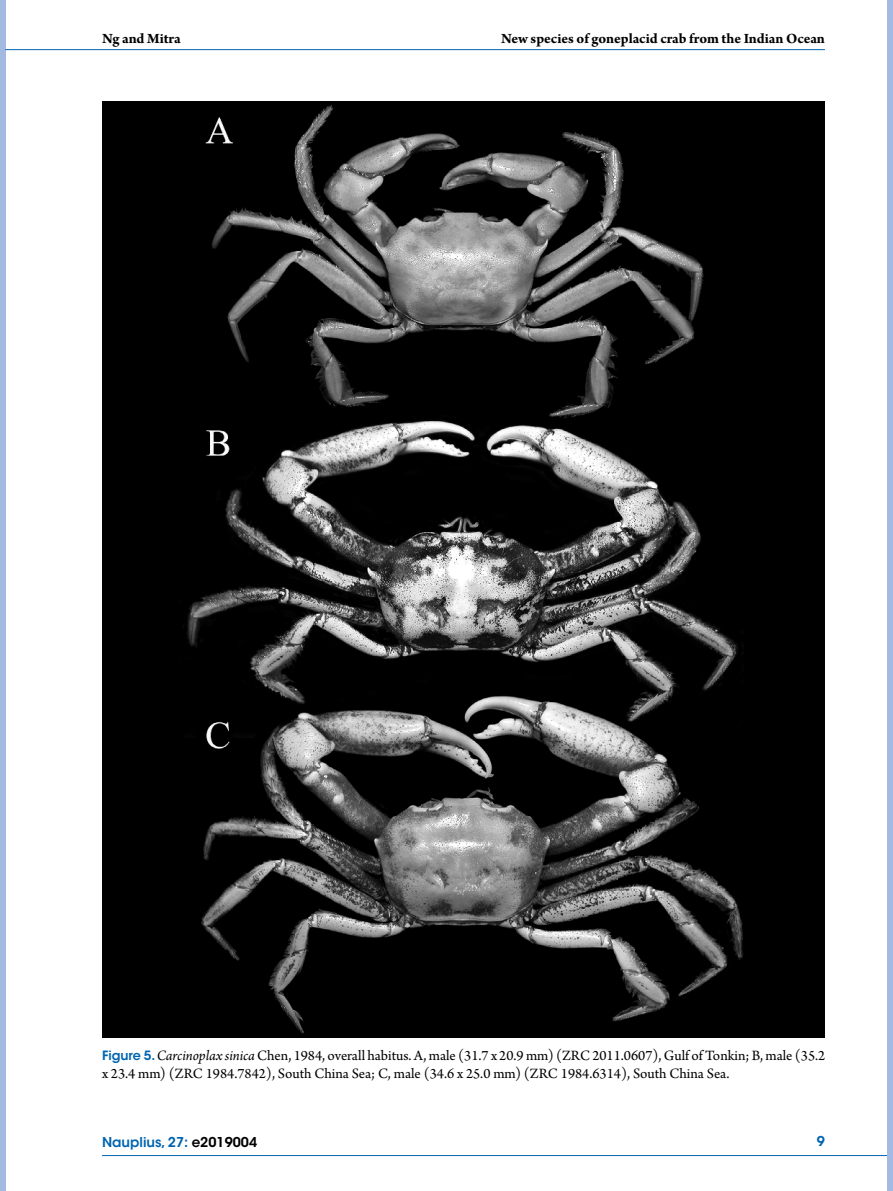
<style>
.page{position:relative;width:893px;height:1191px;background:#fff}
.page>*{position:absolute;margin:0;border:0;box-sizing:border-box;transform-origin:0 0}
.t1{font:15px/18px "Arno Pro";color:#000}
.t2{font:700 15px "Arno Pro";letter-spacing:-.005em;color:#000}
.t3{font:600 13.5px "ITC Avant Garde Std";color:#0064b0}
.s1{font-family:"ITC Avant Garde Std";font-weight:600;font-size:12.75px;color:#0064b0}
.s2{font-style:italic}
.s3{color:#000}
</style>
<div class="page">
<div style="left:0;top:0;width:5px;height:1191px;background:#a4bae2"></div>
<hr style="left:102px;top:1155px;width:791px;height:1px;background:#0064b0">
<hr style="left:5px;top:49px;width:820px;height:1px;background:#0064b0">
<div style="left:888px;top:0;width:5px;height:1191px;background:#a4bae2"></div>
<img style="left:102px;top:102px;width:723px;height:936px">
<p class="t2" style="left:102px;top:30px;width:80px">Ng and Mitra</p>
<p class="t2" style="left:501px;top:30px;width:325px">New species of goneplacid crab from the Indian Ocean</p>
<p class="t1" style="left:102px;top:1047px;width:725px"><span class="s1">Figure 5.</span> <span class="s2">Carcinoplax sinica</span> Chen, 1984, overall habitus. A, male (31.7 x 20.9 mm) (ZRC 2011.0607), Gulf of Tonkin; B, male (35.2 x 23.4 mm) (ZRC 1984.7842), South China Sea; C, male (34.6 x 25.0 mm) (ZRC 1984.6314), South China Sea.</p>
<p class="t3" style="left:102px;top:1133px;width:157px">Nauplius, 27: <span class="s3">e2019004</span></p>
<p class="t3" style="left:817px;top:1132px;width:10px">9</p>
</div>
